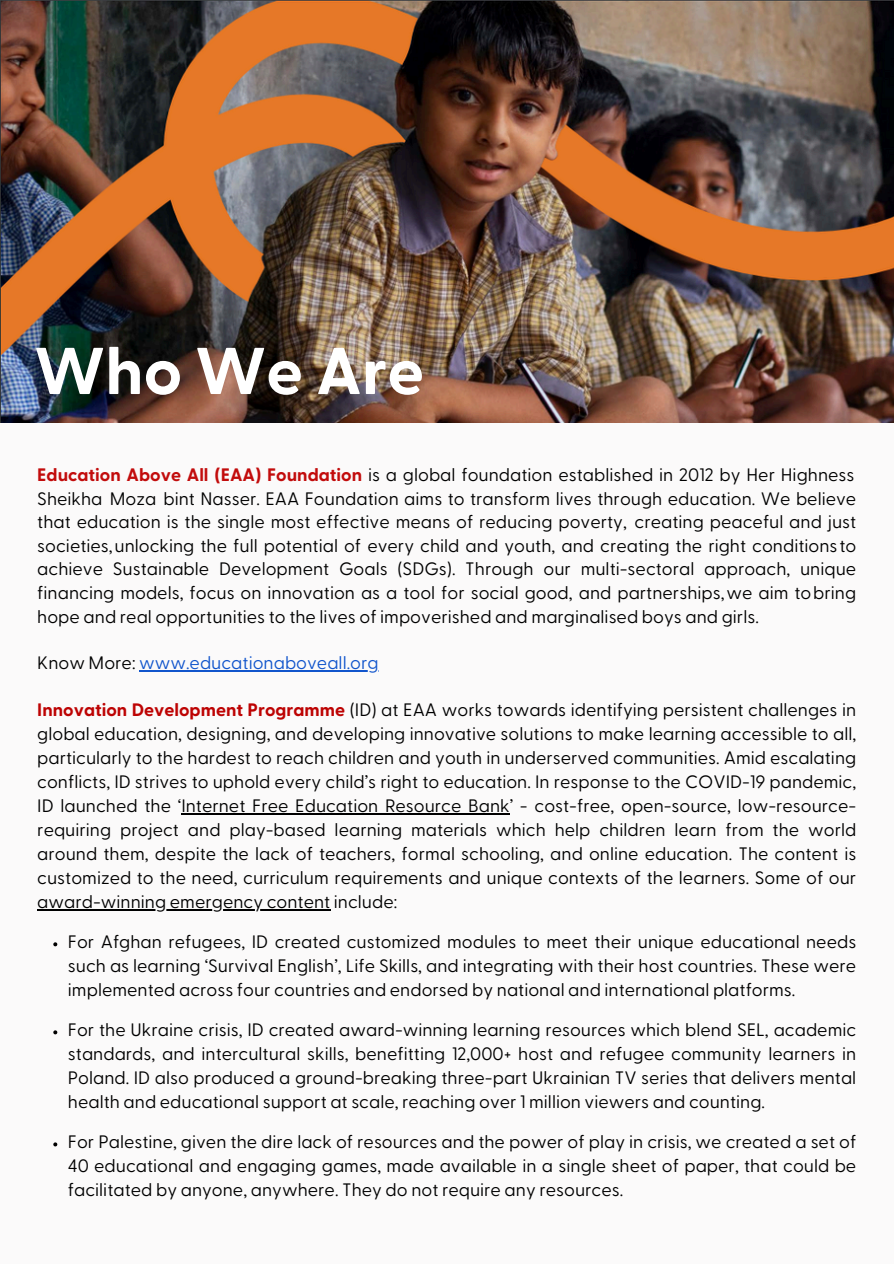
<style>
.page{position:relative;width:894px;height:1264px;background:#fff}
.page>*{position:absolute;margin:0;border:0;box-sizing:border-box;transform-origin:0 0}
.t1{font:700 66px "Greycliff Arabic CF";color:#fff}
.t2{font:18px/24px "Greycliff Arabic CF";color:#000;text-align:justify}
.t3{font:18px "Greycliff Arabic CF";color:#15c}
.s1{font-weight:700;color:#c20c0c}
.s2{color:#000}
.s3{font-weight:700;color:#bd0303}
</style>
<div class="page">
<div style="left:0;top:0;width:893px;height:1263px;background:#fbfafa"></div>
<img style="left:0;top:0;width:893px;height:422px">
<hr style="left:139px;top:670px;width:239px;height:1px;background:#15c">
<hr style="left:181px;top:813px;width:328px;height:1px;background:#000">
<hr style="left:37px;top:909px;width:293px;height:1px;background:#000">
<svg style="left:53px;top:942px;width:4px;height:4px"></svg>
<svg style="left:53px;top:1030px;width:4px;height:4px"></svg>
<svg style="left:53px;top:1142px;width:4px;height:4px"></svg>
<p class="t1" style="left:34px;top:341px;width:391px">Who We Are</p>
<h1 class="t2" style="left:37px;top:463px;width:820px"><span class="s1">Education Above All (EAA) Foundation</span> is a global foundation established in 2012 by Her Highness Sheikha Moza bint Nasser. EAA Foundation aims to transform lives through education. We believe that education is the single most effective means of reducing poverty, creating peaceful and just societies,unlocking the full potential of every child and youth, and creating the right conditionsto achieve Sustainable Development Goals (SDGs). Through our multi-sectoral approach, unique financing models, focus on innovation as a tool for social good, and partnerships,we aim tobring hope and real opportunities to the lives of impoverished and marginalised boys and girls.</h1>
<p class="t3" style="left:37px;top:654px;width:343px"><span class="s2">Know More:</span> www.educationaboveall.org</p>
<p class="t2" style="left:37px;top:698px;width:820px"><span class="s3">Innovation Development Programme</span> (ID) at EAA works towards identifying persistent challenges in global education, designing, and developing innovative solutions to make learning accessible to all, particularly to the hardest to reach children and youth in underserved communities. Amid escalating conflicts, ID strives to uphold every child’s right to education. In response to the COVID-19 pandemic, ID launched the ‘Internet Free Education Resource Bank’ - cost-free, open-source, low-resource&shy;requiring project and play-based learning materials which help children learn from the world around them, despite the lack of teachers, formal schooling, and online education. The content is customized to the need, curriculum requirements and unique contexts of the learners. Some of our</p>
<p class="t2" style="left:37px;top:890px;width:361px">award-winning emergency content include:</p>
<p class="t2" style="left:68px;top:930px;width:789px">For Afghan refugees, ID created customized modules to meet their unique educational needs such as learning ‘Survival English’, Life Skills, and integrating with their host countries. These were implemented across four countries and endorsed by national and international platforms.</p>
<p class="t2" style="left:68px;top:1018px;width:789px">For the Ukraine crisis, ID created award-winning learning resources which blend SEL, academic standards, and intercultural skills, benefitting 12,000+ host and refugee community learners in Poland. ID also produced a ground-breaking three-part Ukrainian TV series that delivers mental health and educational support at scale, reaching over 1 million viewers and counting.</p>
<p class="t2" style="left:68px;top:1130px;width:789px">For Palestine, given the dire lack of resources and the power of play in crisis, we created a set of 40 educational and engaging games, made available in a single sheet of paper, that could be facilitated by anyone, anywhere. They do not require any resources.</p>
</div>
